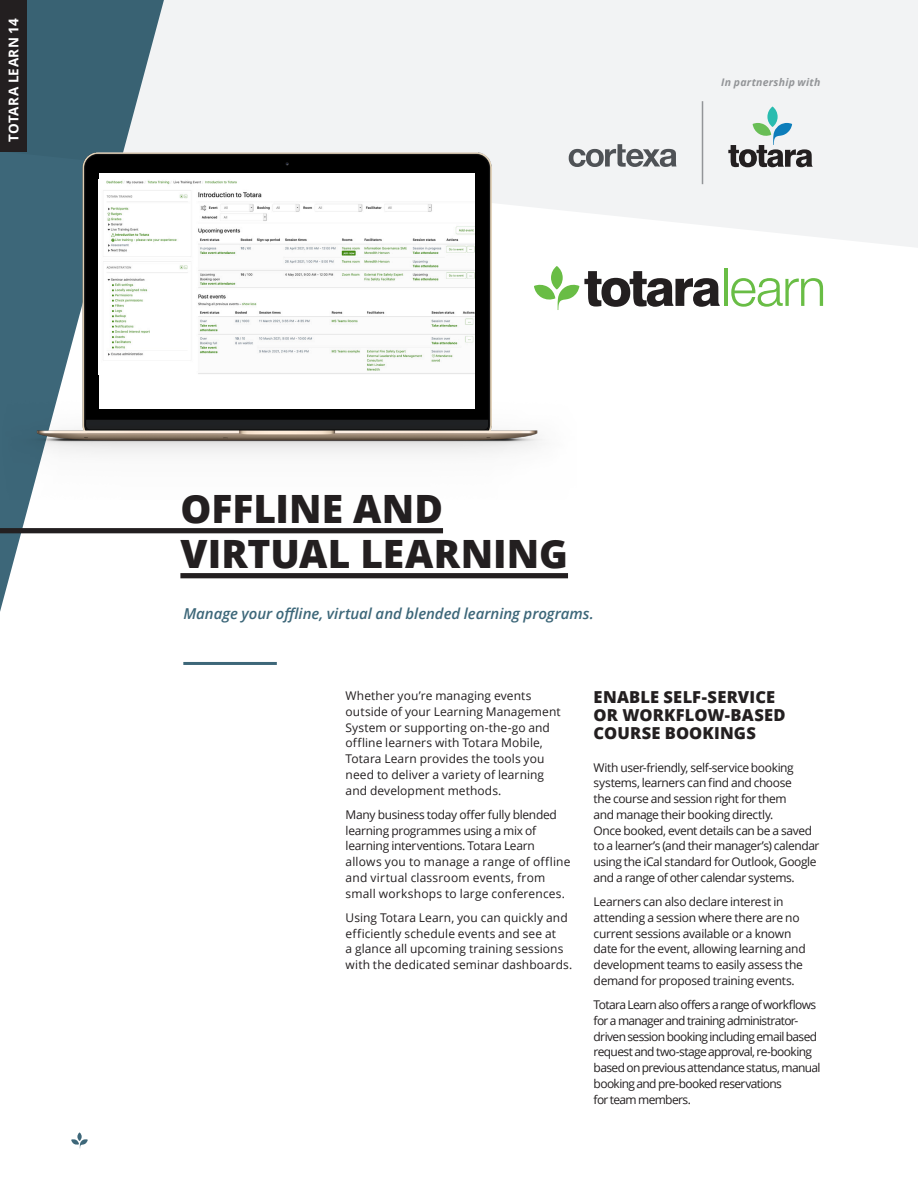
<style>
.page{position:relative;width:918px;height:1188px;background:#fff}
.page>*{position:absolute;margin:0;border:0;box-sizing:border-box;transform-origin:0 0}
._1_Big_Title{font:800 39px/45px "Open Sans";color:#231f20}
._4_Bullet{font:800 16.5px/18px "Open Sans";letter-spacing:.01em;color:#231f20}
._3_Intro-text{font:italic 600 15px "Open Sans";letter-spacing:-.005em;color:#3d6779}
.t1{font:700 13.5px "Open Sans";letter-spacing:.02em;color:#fff}
._6_Body_copy{font:12px/15.8px "Open Sans";letter-spacing:-.025em;color:#231f20}
._6_Body_copy-2{font:12px/15.8px "Open Sans";letter-spacing:.005em;color:#231f20}
._6_Body_copy-3{font:12px/15.8px "Open Sans";letter-spacing:-.055em;color:#231f20}
._6_Body_copy-4{font:12px/15.8px "Open Sans";color:#231f20}
._6_Body_Copy{font:italic 700 10.5px "Open Sans";letter-spacing:.02em;color:#939598}
</style>
<div class="page">
<div style="left:231px;top:0;width:687px;height:248px;background:#f2f3f4"></div>
<svg style="left:0;top:0;width:231px;height:612px"></svg>
<hr style="left:724px;top:269px;width:3px;height:37px;background:#69bd45">
<svg style="left:731px;top:278px;width:92px;height:29px"></svg>
<svg style="left:585px;top:271px;width:135px;height:36px"></svg>
<div style="left:0;top:0;width:27px;height:151px;background:#231f20"></div>
<div style="left:77px;top:1132px;width:5px;height:9px;background:#3d6779;border-radius:50%"></div>
<svg style="left:71px;top:1139px;width:17px;height:9px"></svg>
<img style="left:0;top:68px;width:585px;height:472px">
<div style="left:99px;top:174px;width:376px;height:235px;background:#fff"></div>
<img style="left:103px;top:180px;width:372px;height:194px">
<hr style="left:183px;top:662px;width:94px;height:3px;background:#3d6779">
<div style="left:0;top:528px;width:443px;height:5px;background:#231f20"></div>
<div style="left:180px;top:573px;width:388px;height:5px;background:#231f20"></div>
<hr style="left:702px;top:101px;width:1px;height:83px;background:#939598">
<svg style="left:569px;top:144px;width:108px;height:23px"></svg>
<svg style="left:767px;top:106px;width:11px;height:21px"></svg>
<svg style="left:728px;top:123px;width:85px;height:44px"></svg>
<p class="t1" style="left:4px;top:142px;width:125px;rotate:-90deg">TOTARA LEARN 14</p>
<p class="_6_Body_Copy" style="left:721px;top:75px;width:101px">In partnership with</p>
<p class="_1_Big_Title" style="left:180px;top:484px;width:389px">OFFLINE AND<br>VIRTUAL LEARNING</p>
<p class="_3_Intro-text" style="left:183px;top:604px;width:412px">Manage your offline, virtual and blended learning programs.</p>
<p class="_6_Body_copy-2" style="left:346px;top:688px;width:217px">Whether you’re managing events outside of your Learning Management System or supporting on-the-go and offline learners with Totara Mobile, Totara Learn provides the tools you need to deliver a variety of learning and development methods.</p>
<p class="_6_Body_copy-4" style="left:346px;top:806px;width:226px">Many business today offer fully blended learning programmes using a mix of learning interventions. Totara Learn allows you to manage a range of offline and virtual classroom events, from small workshops to large conferences.</p>
<p class="_6_Body_copy-2" style="left:346px;top:909px;width:228px">Using Totara Learn, you can quickly and efficiently schedule events and see at<br>a glance all upcoming training sessions with the dedicated seminar dashboards.</p>
<p class="_4_Bullet" style="left:594px;top:688px;width:193px">ENABLE SELF-SERVICE<br>OR WORKFLOW-BASED<br>COURSE BOOKINGS</p>
<p class="_6_Body_copy" style="left:594px;top:759px;width:227px">With user-friendly, self-service booking systems, learners can find and choose<br>the course and session right for them<br>and manage their booking directly.<br>Once booked, event details can be a saved to a learner’s (and their manager’s) calendar using the iCal standard for Outlook, Google and a range of other calendar systems.</p>
<p class="_6_Body_copy" style="left:594px;top:893px;width:214px">Learners can also declare interest in attending a session where there are no current sessions available or a known date for the event, allowing learning and development teams to easily assess the demand for proposed training events.</p>
<p class="_6_Body_copy-3" style="left:594px;top:997px;width:228px">Totara Learn also offers a range of workflows for a manager and training administrator&shy;driven session booking including email based request and two-stage approval, re-booking based on previous attendance status, manual booking and pre-booked reservations<br>for team members.</p>
</div>
